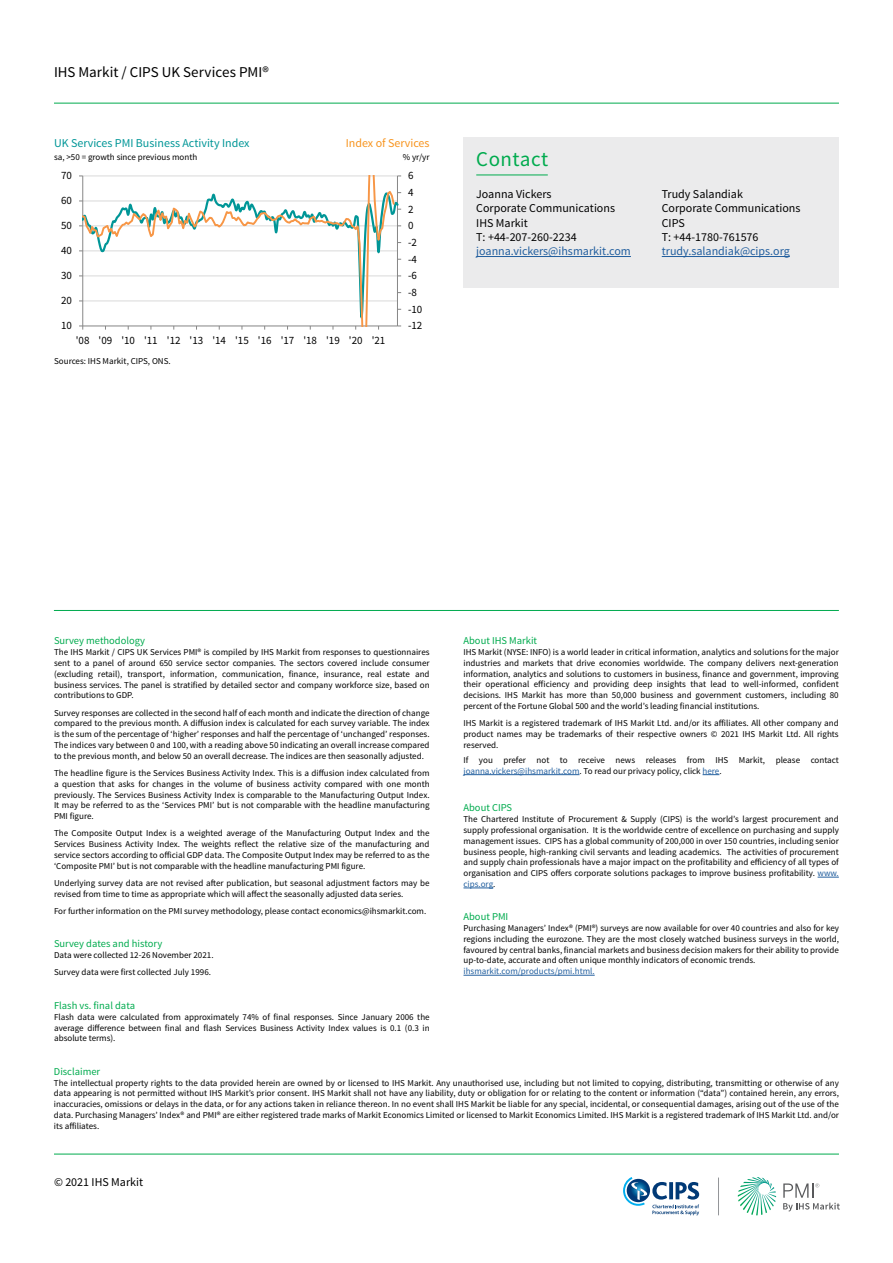
<style>
.page{position:relative;width:893px;height:1263px;background:#fff}
.page>*{position:absolute;margin:0;border:0;box-sizing:border-box;transform-origin:0 0}
.t1{font:21px "Source Sans Pro";letter-spacing:.025em;color:#00ab4e}
.t2{font:15px "Source Sans Pro";color:#000}
.t3{font:12px/14.4px "Source Sans Pro";color:#000}
.t4{font:12px "Source Sans Pro";color:#215e9e}
.t5{font:12px "Source Sans Pro";color:#009697}
.t6{font:12px "Source Sans Pro";color:#f7941e}
.t7{font:11.1px "Source Sans Pro";letter-spacing:-.005em;color:#000}
.t8{font:10.5px "Source Sans Pro";color:#00ab4e}
.t9{font:9px/10.8px "Source Sans Pro";color:#000;text-align:justify}
.t10{font:9px "Source Sans Pro";color:#215e9e}
.s1{color:#215e9e}
</style>
<div class="page">
<hr style="left:54px;top:103px;width:785px;height:1px;background:#00ab4e">
<svg style="left:738px;top:1177px;width:38px;height:38px"></svg>
<svg style="left:783px;top:1183px;width:57px;height:28px"></svg>
<hr style="left:54px;top:1154px;width:785px;height:1px;background:#00ab4e">
<hr style="left:718px;top:1177px;width:1px;height:38px;background:#939598">
<svg style="left:623px;top:1177px;width:76px;height:38px"></svg>
<hr style="left:54px;top:610px;width:785px;height:1px;background:#00ab4e">
<hr style="left:463px;top:774px;width:116px;height:1px;background:#215e9e">
<svg style="left:703px;top:774px;width:16px;height:1px"></svg>
<hr style="left:463px;top:975px;width:132px;height:1px;background:#215e9e">
<svg style="left:818px;top:877px;width:21px;height:1px"></svg>
<hr style="left:463px;top:888px;width:30px;height:1px;background:#215e9e">
<div style="left:463px;top:189px;width:376px;height:99px;background:#ebebec"></div>
<hr style="left:476px;top:256px;width:155px;height:1px;background:#215e9e">
<hr style="left:662px;top:256px;width:128px;height:1px;background:#215e9e">
<div style="left:463px;top:138px;width:376px;height:51px;background:#ebebec"></div>
<hr style="left:476px;top:175px;width:72px;height:1px;background:#00ab4e">
<hr style="left:83px;top:176px;width:314px;height:1px;background:#d9d9d9">
<hr style="left:397px;top:176px;width:1px;height:150px;background:#868686">
<hr style="left:82px;top:176px;width:1px;height:150px;background:#868686">
<svg style="left:79px;top:190px;width:322px;height:140px"></svg>
<svg style="left:83px;top:176px;width:313px;height:151px"></svg>
<h2 class="t2" style="left:54px;top:63px;width:216px">IHS Markit / CIPS UK Services PMI®</h2>
<h3 class="t5" style="left:54px;top:135px;width:197px">UK Services PMI Business Activity Index</h3>
<p class="t9" style="left:54px;top:152px;width:145px">sa, &gt;50 = growth since previous month</p>
<p class="t7" style="left:61px;top:169px;width:12px">70</p>
<p class="t7" style="left:61px;top:194px;width:12px">60</p>
<p class="t7" style="left:61px;top:219px;width:12px">50</p>
<p class="t7" style="left:61px;top:244px;width:12px">40</p>
<p class="t7" style="left:61px;top:269px;width:12px">30</p>
<p class="t7" style="left:61px;top:294px;width:12px">20</p>
<p class="t7" style="left:61px;top:319px;width:12px">10</p>
<h3 class="t6" style="left:346px;top:135px;width:85px">Index of Services</h3>
<p class="t9" style="left:403px;top:152px;width:28px">% yr/yr</p>
<p class="t7" style="left:408px;top:169px;width:7px">6</p>
<p class="t7" style="left:408px;top:185px;width:7px">4</p>
<p class="t7" style="left:408px;top:202px;width:7px">2</p>
<p class="t7" style="left:408px;top:219px;width:7px">0</p>
<p class="t7" style="left:408px;top:235px;width:10px">-2</p>
<p class="t7" style="left:408px;top:252px;width:10px">-4</p>
<p class="t7" style="left:408px;top:269px;width:10px">-6</p>
<p class="t7" style="left:408px;top:285px;width:10px">-8</p>
<p class="t7" style="left:408px;top:302px;width:16px">-10</p>
<p class="t7" style="left:408px;top:319px;width:16px">-12</p>
<p class="t7" style="left:76px;top:334px;width:311px">'08 '09 '10 '11 '12 '13 '14 '15 '16 '17 '18 '19 '20 '21</p>
<p class="t9" style="left:54px;top:356px;width:118px">Sources: IHS Markit, CIPS, ONS.</p>
<h1 class="t1" style="left:476px;top:146px;width:74px">Contact</h1>
<h3 class="t3" style="left:476px;top:187px;width:140px">Joanna Vickers<br>Corporate Communications<br>IHS Markit<br>T: +44-207-260-2234</h3>
<h3 class="t4" style="left:476px;top:244px;width:156px">joanna.vickers@ihsmarkit.com</h3>
<h3 class="t3" style="left:662px;top:187px;width:140px">Trudy Salandiak<br>Corporate Communications<br>CIPS<br>T: +44-1780-761576</h3>
<h3 class="t4" style="left:662px;top:244px;width:129px">trudy.salandiak@cips.org</h3>
<p class="t8" style="left:54px;top:634px;width:93px">Survey methodology</p>
<p class="t9" style="left:54px;top:647px;width:377px">The IHS Markit / CIPS UK Services PMI® is compiled by IHS Markit from responses to questionnaires sent to a panel of around 650 service sector companies. The sectors covered include consumer (excluding retail), transport, information, communication, finance, insurance, real estate and business services. The panel is stratified by detailed sector and company workforce size, based on contributions to GDP.</p>
<p class="t9" style="left:54px;top:707px;width:377px">Survey responses are collected in the second half of each month and indicate the direction of change compared to the previous month. A diffusion index is calculated for each survey variable. The index is the sum of the percentage of ‘higher’ responses and half the percentage of ‘unchanged’ responses.<br>The indices vary between 0 and 100, with a reading above 50 indicating an overall increase compared to the previous month, and below 50 an overall decrease. The indices are then seasonally adjusted.</p>
<p class="t9" style="left:54px;top:768px;width:377px">The headline figure is the Services Business Activity Index. This is a diffusion index calculated from a question that asks for changes in the volume of business activity compared with one month previously. The Services Business Activity Index is comparable to the Manufacturing Output Index.<br>It may be referred to as the ‘Services PMI’ but is not comparable with the headline manufacturing PMI figure.</p>
<p class="t9" style="left:54px;top:828px;width:377px">The Composite Output Index is a weighted average of the Manufacturing Output Index and the Services Business Activity Index. The weights reflect the relative size of the manufacturing and service sectors according to official GDP data. The Composite Output Index may be referred to as the ‘Composite PMI’ but is not comparable with the headline manufacturing PMI figure.</p>
<p class="t9" style="left:54px;top:878px;width:377px">Underlying survey data are not revised after publication, but seasonal adjustment factors may be revised from time to time as appropriate which will affect the seasonally adjusted data series.</p>
<p class="t9" style="left:54px;top:906px;width:374px">For further information on the PMI survey methodology, please contact economics@ihsmarkit.com.</p>
<p class="t8" style="left:54px;top:937px;width:110px">Survey dates and history</p>
<p class="t9" style="left:54px;top:947px;width:161px;line-height:17.2px">Data were collected 12-26 November 2021.<br>Survey data were first collected July 1996.</p>
<p class="t8" style="left:54px;top:999px;width:82px">Flash vs. final data</p>
<p class="t9" style="left:54px;top:1011px;width:377px">Flash data were calculated from approximately 74% of final responses. Since January 2006 the average difference between final and flash Services Business Activity Index values is 0.1 (0.3 in absolute terms).</p>
<p class="t8" style="left:463px;top:634px;width:75px">About IHS Markit</p>
<p class="t9" style="left:463px;top:647px;width:377px">IHS Markit (NYSE: INFO) is a world leader in critical information, analytics and solutions for the major industries and markets that drive economies worldwide. The company delivers next-generation information, analytics and solutions to customers in business, finance and government, improving their operational efficiency and providing deep insights that lead to well-informed, confident decisions. IHS Markit has more than 50,000 business and government customers, including 80 percent of the Fortune Global 500 and the world’s leading financial institutions.</p>
<p class="t9" style="left:463px;top:718px;width:377px">IHS Markit is a registered trademark of IHS Markit Ltd. and/or its affiliates. All other company and product names may be trademarks of their respective owners © 2021 IHS Markit Ltd. All rights reserved.</p>
<p class="t9" style="left:463px;top:755px;width:377px">If you prefer not to receive news releases from IHS Markit, please contact <span class="s1">joanna.vickers@ihsmarkit.com</span>. To read our privacy policy, click <span class="s1">here</span>.</p>
<p class="t8" style="left:463px;top:801px;width:50px">About CIPS</p>
<p class="t9" style="left:463px;top:814px;width:377px">The Chartered Institute of Procurement &amp; Supply (CIPS) is the world’s largest procurement and supply professional organisation. It is the worldwide centre of excellence on purchasing and supply management issues. CIPS has a global community of 200,000 in over 150 countries, including senior business people, high-ranking civil servants and leading academics. The activities of procurement and supply chain professionals have a major impact on the profitability and efficiency of all types of organisation and CIPS offers corporate solutions packages to improve business profitability. <span class="s1">www. cips.org</span>.</p>
<p class="t8" style="left:463px;top:910px;width:46px">About PMI</p>
<p class="t9" style="left:463px;top:923px;width:377px">Purchasing Managers’ Index® (PMI®) surveys are now available for over 40 countries and also for key regions including the eurozone. They are the most closely watched business surveys in the world, favoured by central banks, financial markets and business decision makers for their ability to provide up-to-date, accurate and often unique monthly indicators of economic trends.</p>
<p class="t10" style="left:463px;top:966px;width:133px">ihsmarkit.com/products/pmi.html.</p>
<p class="t8" style="left:54px;top:1065px;width:48px">Disclaimer</p>
<p class="t9" style="left:54px;top:1077px;width:787px">The intellectual property rights to the data provided herein are owned by or licensed to IHS Markit. Any unauthorised use, including but not limited to copying, distributing, transmitting or otherwise of any data appearing is not permitted without IHS Markit’s prior consent. IHS Markit shall not have any liability, duty or obligation for or relating to the content or information (“data”) contained herein, any errors, inaccuracies, omissions or delays in the data, or for any actions taken in reliance thereon. In no event shall IHS Markit be liable for any special, incidental, or consequential damages, arising out of the use of the data. Purchasing Managers’ Index® and PMI® are either registered trade marks of Markit Economics Limited or licensed to Markit Economics Limited. IHS Markit is a registered trademark of IHS Markit Ltd. and/or its affiliates.</p>
<h3 class="t3" style="left:54px;top:1175px;width:91px">© 2021 IHS Markit</h3>
</div>
